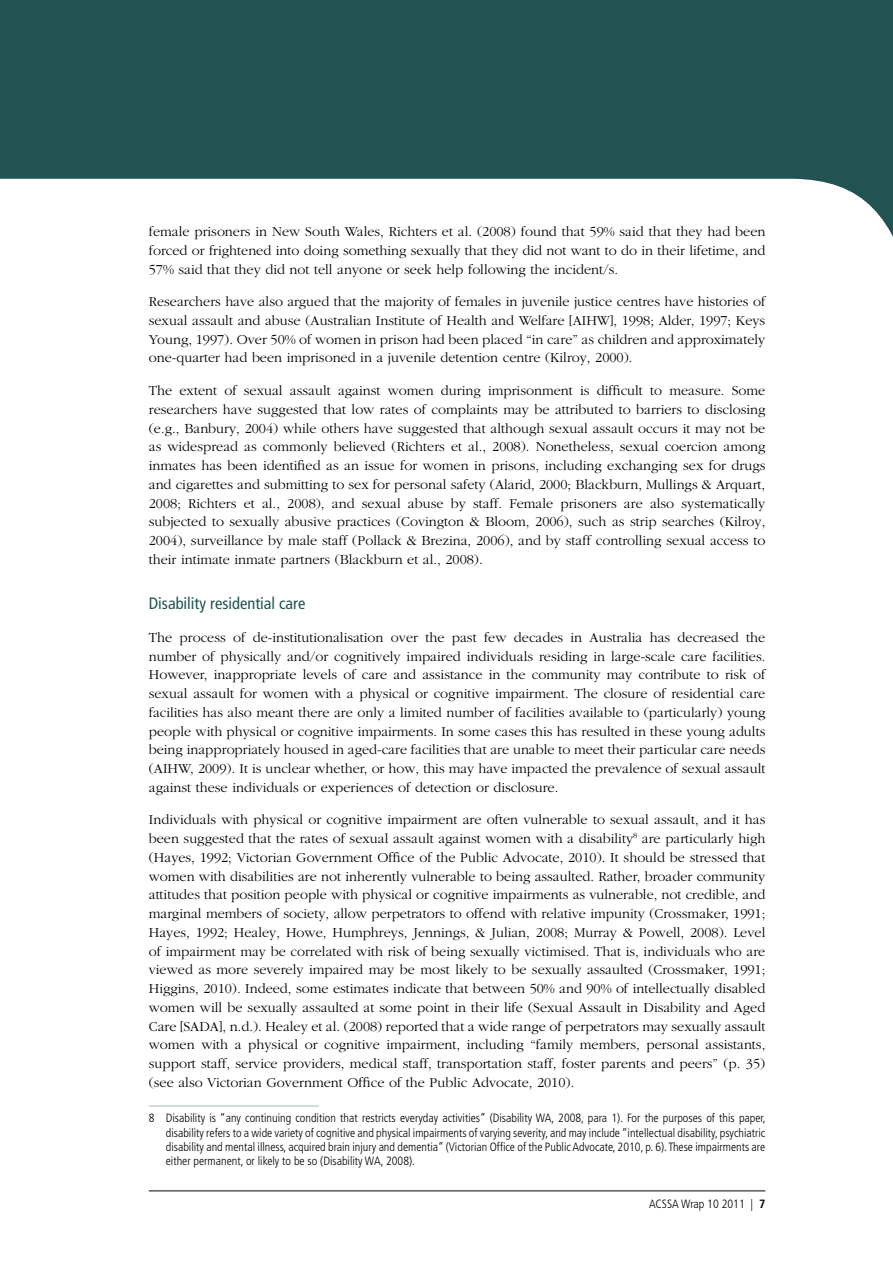
<style>
.page{position:relative;width:893px;height:1263px;background:#fff}
.page>*{position:absolute;margin:0;border:0;box-sizing:border-box;transform-origin:0 0}
.Heading_3{font:condensed 16.5px "Frutiger LT";color:#205352}
.Body_text{font:300 14.25px/18.8px "Garamond";color:#000;text-align:justify}
.Footnote{font:300 condensed 12px/14.2px "Frutiger LT";color:#000;text-align:justify}
.s1{font-weight:700}
</style>
<div class="page">
<hr style="left:149px;top:1190px;width:616px;height:1px;background:#000">
<svg style="left:0;top:0;width:893px;height:237px;fill:#205352"></svg>
<hr style="left:149px;top:1106px;width:170px;height:1px;background:#a6baba">
<p class="Body_text" style="left:149px;top:222px;width:618px">female prisoners in New South Wales, Richters et al. (2008) found that 59% said that they had been forced or frightened into doing something sexually that they did not want to do in their lifetime, and 57% said that they did not tell anyone or seek help following the incident/s.</p>
<p class="Body_text" style="left:149px;top:293px;width:618px">Researchers have also argued that the majority of females in juvenile justice centres have histories of sexual assault and abuse (Australian Institute of Health and Welfare [AIHW], 1998; Alder, 1997; Keys Young, 1997). Over 50% of women in prison had been placed “in care” as children and approximately one-quarter had been imprisoned in a juvenile detention centre (Kilroy, 2000).</p>
<p class="Body_text" style="left:149px;top:381px;width:618px">The extent of sexual assault against women during imprisonment is difficult to measure. Some researchers have suggested that low rates of complaints may be attributed to barriers to disclosing (e.g., Banbury, 2004) while others have suggested that although sexual assault occurs it may not be as widespread as commonly believed (Richters et al., 2008). Nonetheless, sexual coercion among inmates has been identified as an issue for women in prisons, including exchanging sex for drugs and cigarettes and submitting to sex for personal safety (Alarid, 2000; Blackburn, Mullings &amp; Arquart, 2008; Richters et al., 2008), and sexual abuse by staff. Female prisoners are also systematically subjected to sexually abusive practices (Covington &amp; Bloom, 2006), such as strip searches (Kilroy, 2004), surveillance by male staff (Pollack &amp; Brezina, 2006), and by staff controlling sexual access to their intimate inmate partners (Blackburn et al., 2008).</p>
<h4 class="Heading_3" style="left:149px;top:594px;width:158px">Disability residential care</h4>
<p class="Body_text" style="left:149px;top:628px;width:618px">The process of de-institutionalisation over the past few decades in Australia has decreased the number of physically and/or cognitively impaired individuals residing in large-scale care facilities.<br>However, inappropriate levels of care and assistance in the community may contribute to risk of sexual assault for women with a physical or cognitive impairment. The closure of residential care facilities has also meant there are only a limited number of facilities available to (particularly) young people with physical or cognitive impairments. In some cases this has resulted in these young adults being inappropriately housed in aged-care facilities that are unable to meet their particular care needs (AIHW, 2009). It is unclear whether, or how, this may have impacted the prevalence of sexual assault against these individuals or experiences of detection or disclosure.</p>
<p class="Body_text" style="left:149px;top:811px;width:618px">Individuals with physical or cognitive impairment are often vulnerable to sexual assault, and it has been suggested that the rates of sexual assault against women with a disability<sup>8</sup> are particularly high (Hayes, 1992; Victorian Government Office of the Public Advocate, 2010). It should be stressed that women with disabilities are not inherently vulnerable to being assaulted. Rather, broader community attitudes that position people with physical or cognitive impairments as vulnerable, not credible, and marginal members of society, allow perpetrators to offend with relative impunity (Crossmaker, 1991; Hayes, 1992; Healey, Howe, Humphreys, Jennings, &amp; Julian, 2008; Murray &amp; Powell, 2008). Level of impairment may be correlated with risk of being sexually victimised. That is, individuals who are viewed as more severely impaired may be most likely to be sexually assaulted (Crossmaker, 1991; Higgins, 2010). Indeed, some estimates indicate that between 50% and 90% of intellectually disabled women will be sexually assaulted at some point in their life (Sexual Assault in Disability and Aged Care [SADA], n.d.). Healey et al. (2008) reported that a wide range of perpetrators may sexually assault women with a physical or cognitive impairment, including “family members, personal assistants, support staff, service providers, medical staff, transportation staff, foster parents and peers” (p. 35) (see also Victorian Government Office of the Public Advocate, 2010).</p>
<p class="Footnote" style="left:166px;top:1111px;width:601px;text-indent:-17px">8 Disability is “any continuing condition that restricts everyday activities” (Disability WA, 2008, para 1). For the purposes of this paper, disability refers to a wide variety of cognitive and physical impairments of varying severity, and may include “intellectual disability, psychiatric disability and mental illness, acquired brain injury and dementia” (Victorian Office of the Public Advocate, 2010, p. 6). These impairments are either permanent, or likely to be so (Disability WA, 2008).</p>
<p class="Footnote" style="left:649px;top:1197px;width:118px">ACSSA Wrap 10 2011 | <span class="s1">7</span></p>
</div>
